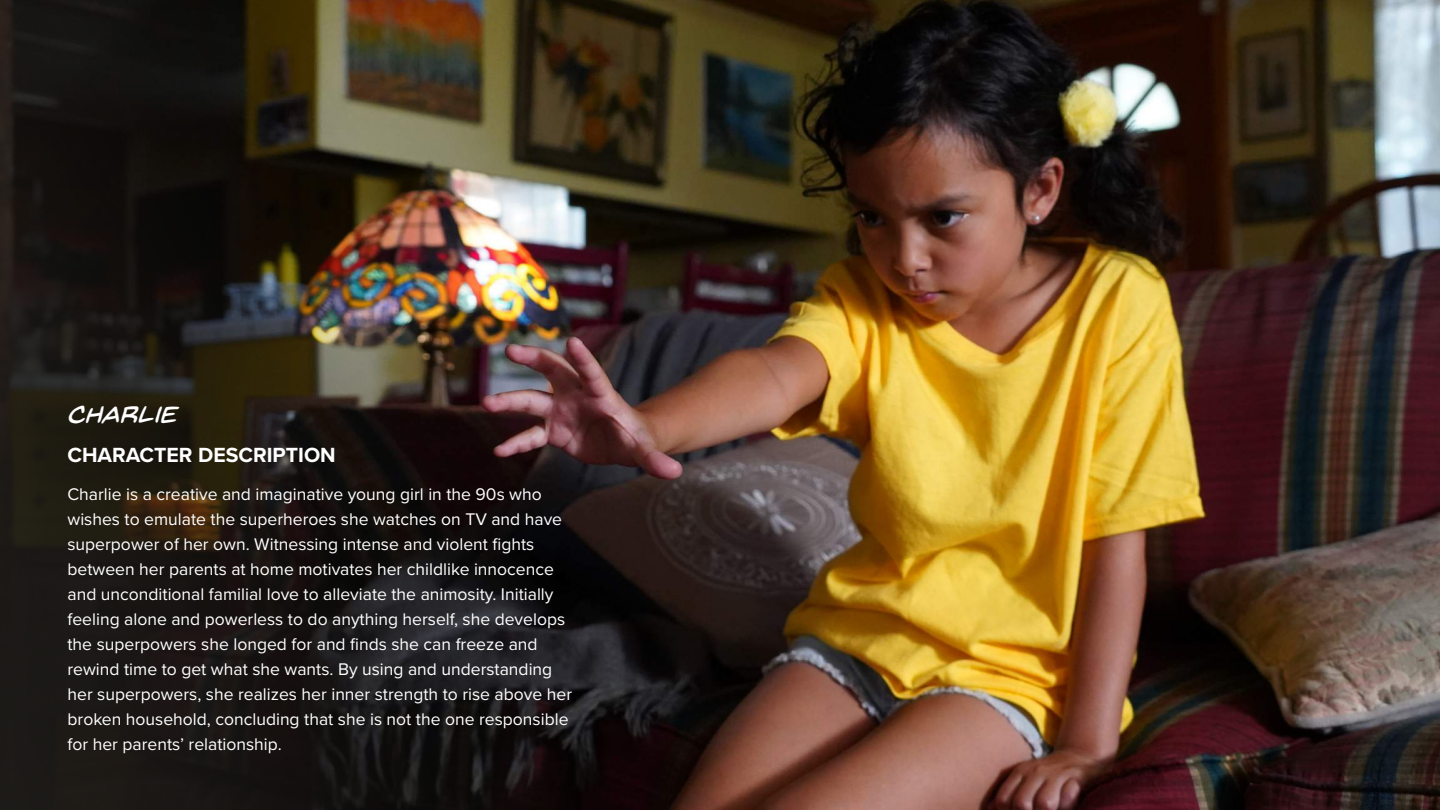
<style>
.page{position:relative;width:1440px;height:810px;background:#fff}
.page>*{position:absolute;margin:0;border:0;box-sizing:border-box;transform-origin:0 0}
.t1{font:italic 25px "Back Issues BB";color:#fff}
.t2{font:700 21.25px "Proxima Nova";color:#fff}
.t3{font:17.5px/25px "Proxima Nova";color:#fff}
</style>
<div class="page">
<img style="left:832px;top:0;width:608px;height:810px">
<img style="left:0;top:0;width:832px;height:810px">
<h1 class="t1" style="left:68px;top:403px;width:111px">CHARLIE</h1>
<p class="t2" style="left:68px;top:440px;width:270px">CHARACTER DESCRIPTION</p>
<p class="t3" style="left:68px;top:481px;width:506px">Charlie is a creative and imaginative young girl in the 90s who wishes to emulate the superheroes she watches on TV and have superpower of her own. Witnessing intense and violent fights between her parents at home motivates her childlike innocence and unconditional familial love to alleviate the animosity. Initially feeling alone and powerless to do anything herself, she develops the superpowers she longed for and finds she can freeze and rewind time to get what she wants. By using and understanding her superpowers, she realizes her inner strength to rise above her broken household, concluding that she is not the one responsible for her parents’ relationship.</p>
</div>
